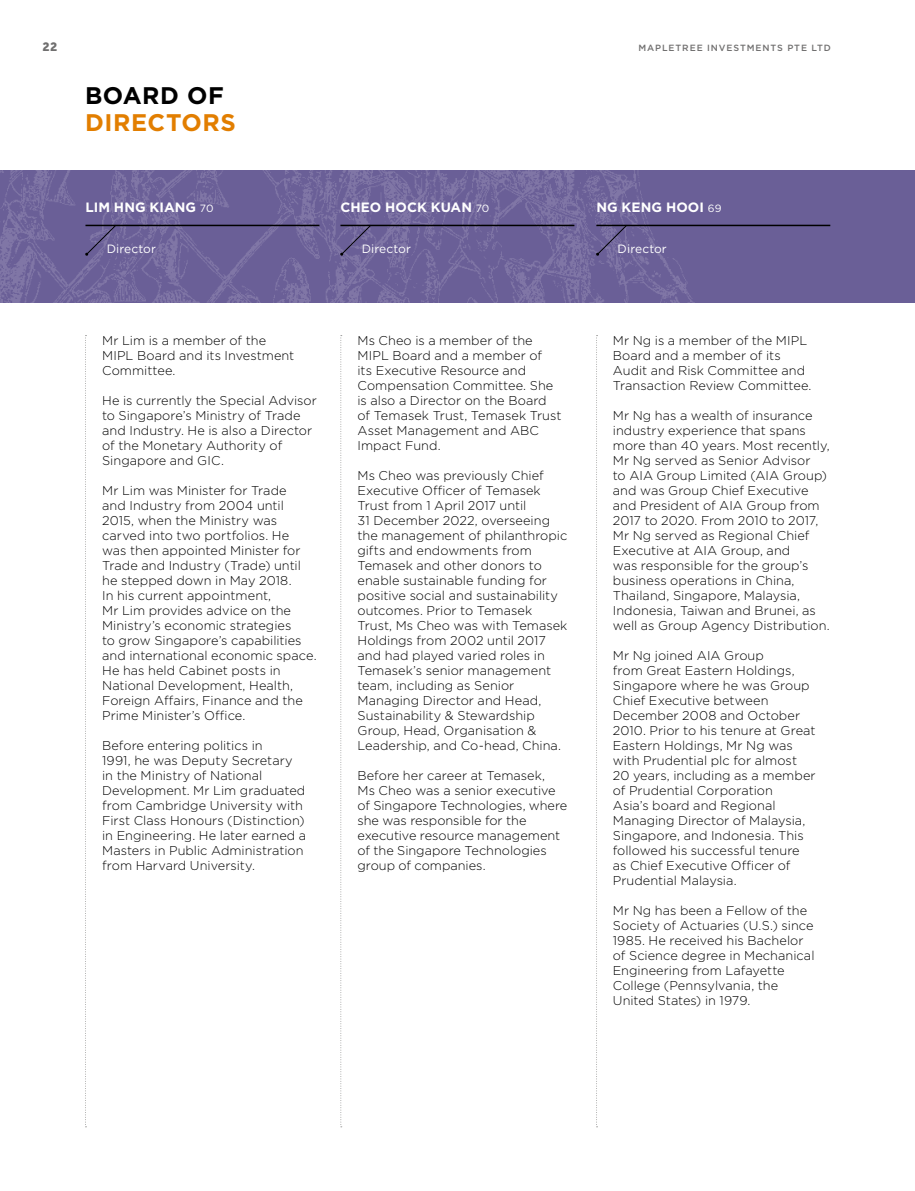
<style>
.page{position:relative;width:915px;height:1191px;background:#fff}
.page>*{position:absolute;margin:0;border:0;box-sizing:border-box;transform-origin:0 0}
.t1{font:700 24px "Gotham";letter-spacing:.02em;color:#e27e00}
.t2{font:700 24px "Gotham";letter-spacing:.02em;color:#000}
.t3{font:700 13.5px "Gotham";letter-spacing:.01em;color:#fff}
.t4{font:300 12.75px/15px "Gotham";color:#000}
.t5{font:12px "Gotham";letter-spacing:.01em;color:#fff}
.t6{font:12px "Museo Sans 900";color:#706f6f}
.t7{font:500 9px "Gotham";letter-spacing:.1em;color:#706f6f}
.s1{font-weight:400;font-size:10.5px}
</style>
<div class="page">
<img style="left:0;top:170px;width:914px;height:132px">
<svg style="left:340px;top:335px;width:2px;height:792px"></svg>
<svg style="left:596px;top:335px;width:1px;height:792px"></svg>
<svg style="left:85px;top:335px;width:1px;height:792px"></svg>
<hr style="left:596px;top:225px;width:234px;height:1px;background:#000">
<svg style="left:595px;top:224px;width:32px;height:32px"></svg>
<hr style="left:340px;top:225px;width:234px;height:1px;background:#000">
<svg style="left:340px;top:224px;width:32px;height:32px"></svg>
<hr style="left:85px;top:225px;width:234px;height:1px;background:#000">
<svg style="left:85px;top:224px;width:32px;height:32px"></svg>
<p class="t6" style="left:43px;top:40px;width:16px">22</p>
<p class="t7" style="left:638px;top:42px;width:194px">MAPLETREE INVESTMENTS PTE LTD</p>
<h1 class="t2" style="left:85px;top:80px;width:140px">BOARD OF</h1>
<h1 class="t1" style="left:85px;top:107px;width:152px">DIRECTORS</h1>
<p class="t3" style="left:85px;top:198px;width:129px">LIM HNG KIANG <span class="s1">70</span></p>
<p class="t5" style="left:107px;top:241px;width:51px">Director</p>
<p class="t3" style="left:340px;top:198px;width:150px">CHEO HOCK KUAN <span class="s1">70</span></p>
<p class="t5" style="left:361px;top:241px;width:51px">Director</p>
<p class="t3" style="left:596px;top:198px;width:127px">NG KENG HOOI <span class="s1">69</span></p>
<p class="t5" style="left:617px;top:241px;width:51px">Director</p>
<p class="t4" style="left:102px;top:333px;width:194px">Mr Lim is a member of the<br>MIPL Board and its Investment<br>Committee.</p>
<p class="t4" style="left:102px;top:393px;width:216px">He is currently the Special Advisor to Singapore’s Ministry of Trade and Industry. He is also a Director of the Monetary Authority of<br>Singapore and GIC.</p>
<p class="t4" style="left:102px;top:483px;width:216px">Mr Lim was Minister for Trade<br>and Industry from 2004 until<br>2015, when the Ministry was carved into two portfolios. He was then appointed Minister for<br>Trade and Industry (Trade) until he stepped down in May 2018.<br>In his current appointment,<br>Mr Lim provides advice on the<br>Ministry’s economic strategies<br>to grow Singapore’s capabilities and international economic space.<br>He has held Cabinet posts in<br>National Development, Health,<br>Foreign Affairs, Finance and the<br>Prime Minister’s Office.</p>
<p class="t4" style="left:102px;top:738px;width:205px">Before entering politics in<br>1991, he was Deputy Secretary in the Ministry of National<br>Development. Mr Lim graduated from Cambridge University with<br>First Class Honours (Distinction) in Engineering. He later earned a<br>Masters in Public Administration from Harvard University.</p>
<p class="t4" style="left:357px;top:333px;width:205px">Ms Cheo is a member of the<br>MIPL Board and a member of<br>its Executive Resource and<br>Compensation Committee. She is also a Director on the Board of Temasek Trust, Temasek Trust<br>Asset Management and ABC<br>Impact Fund.</p>
<p class="t4" style="left:357px;top:468px;width:211px">Ms Cheo was previously Chief<br>Executive Officer of Temasek<br>Trust from 1 April 2017 until<br>31 December 2022, overseeing the management of philanthropic gifts and endowments from<br>Temasek and other donors to enable sustainable funding for positive social and sustainability outcomes. Prior to Temasek<br>Trust, Ms Cheo was with Temasek<br>Holdings from 2002 until 2017 and had played varied roles in<br>Temasek’s senior management team, including as Senior<br>Managing Director and Head,<br>Sustainability &amp; Stewardship<br>Group, Head, Organisation &amp;<br>Leadership, and Co-head, China.</p>
<p class="t4" style="left:357px;top:768px;width:211px">Before her career at Temasek,<br>Ms Cheo was a senior executive of Singapore Technologies, where she was responsible for the executive resource management of the Singapore Technologies group of companies.</p>
<p class="t4" style="left:612px;top:333px;width:200px">Mr Ng is a member of the MIPL<br>Board and a member of its<br>Audit and Risk Committee and<br>Transaction Review Committee.</p>
<p class="t4" style="left:612px;top:408px;width:218px">Mr Ng has a wealth of insurance industry experience that spans more than 40 years. Most recently,<br>Mr Ng served as Senior Advisor<br>to AIA Group Limited (AIA Group) and was Group Chief Executive and President of AIA Group from<br>2017 to 2020. From 2010 to 2017,<br>Mr Ng served as Regional Chief<br>Executive at AIA Group, and<br>was responsible for the group’s business operations in China,<br>Thailand, Singapore, Malaysia,<br>Indonesia, Taiwan and Brunei, as well as Group Agency Distribution.</p>
<p class="t4" style="left:612px;top:648px;width:204px">Mr Ng joined AIA Group<br>from Great Eastern Holdings,<br>Singapore where he was Group<br>Chief Executive between<br>December 2008 and October<br>2010. Prior to his tenure at Great<br>Eastern Holdings, Mr Ng was with Prudential plc for almost<br>20 years, including as a member of Prudential Corporation<br>Asia’s board and Regional<br>Managing Director of Malaysia,<br>Singapore, and Indonesia. This followed his successful tenure as Chief Executive Officer of<br>Prudential Malaysia.</p>
<p class="t4" style="left:612px;top:903px;width:203px">Mr Ng has been a Fellow of the<br>Society of Actuaries (U.S.) since<br>1985. He received his Bachelor of Science degree in Mechanical<br>Engineering from Lafayette<br>College (Pennsylvania, the<br>United States) in 1979.</p>
</div>
